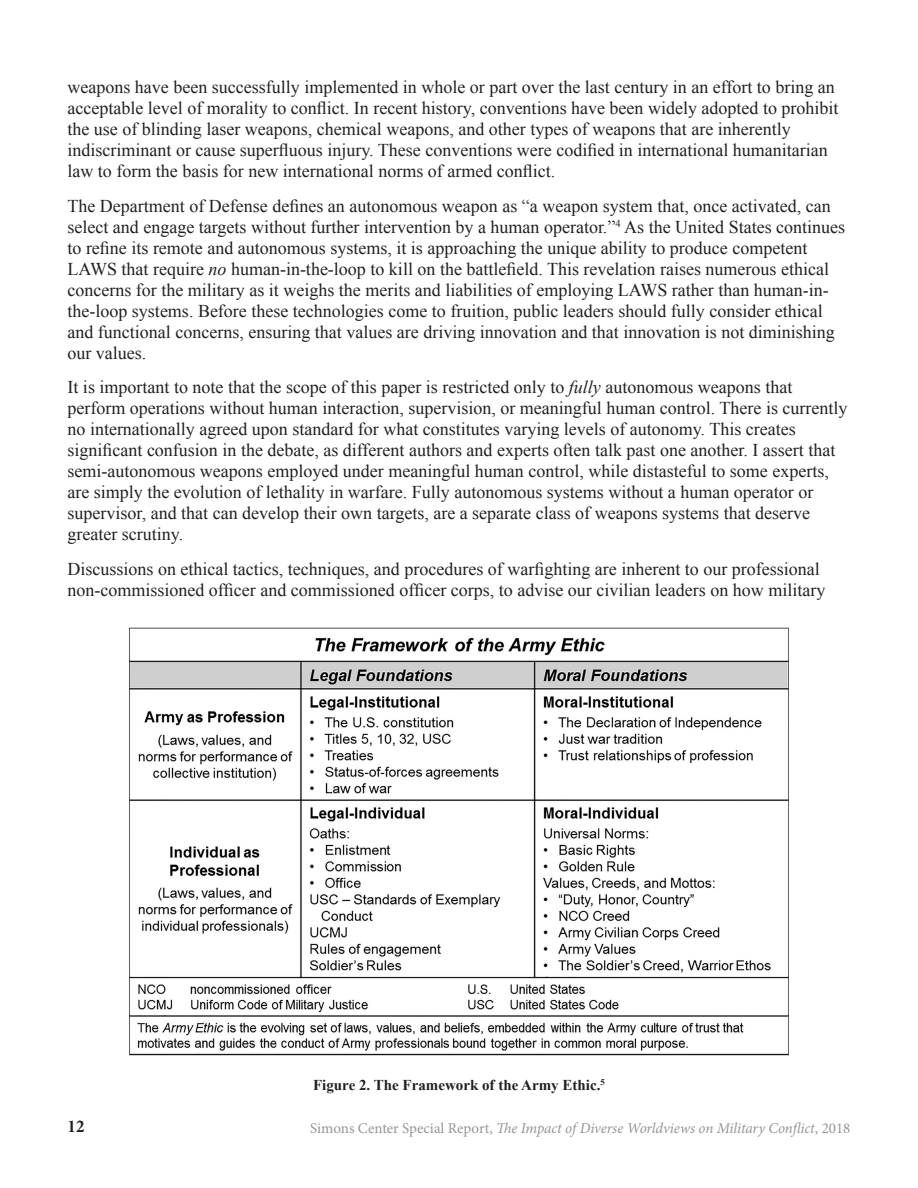
<style>
.page{position:relative;width:918px;height:1188px;background:#fff}
.page>*{position:absolute;margin:0;border:0;box-sizing:border-box;transform-origin:0 0}
.Ethics_-_Body{font:18px/21px "Times New Roman";color:#231f20}
.t1{font:700 condensed 18px "Minion Pro";color:#231f20}
.t2{font:italic 15px "Minion Pro";letter-spacing:-.005em;color:#939598}
.Ethics_-_Caption{font:700 15px "Times New Roman";color:#231f20}
.s1{font-style:italic}
.s2{font-style:normal}
</style>
<div class="page">
<img style="left:129px;top:627px;width:660px;height:429px">
<p class="Ethics_-_Body" style="left:68px;top:77px;width:773px">weapons have been successfully implemented in whole or part over the last century in an effort to bring an acceptable level of morality to conflict. In recent history, conventions have been widely adopted to prohibit the use of blinding laser weapons, chemical weapons, and other types of weapons that are inherently indiscriminant or cause superfluous injury. These conventions were codified in international humanitarian law to form the basis for new international norms of armed conflict.</p>
<p class="Ethics_-_Body" style="left:68px;top:195px;width:779px">The Department of Defense defines an autonomous weapon as “a weapon system that, once activated, can select and engage targets without further intervention by a human operator.”<sup>4</sup> As the United States continues to refine its remote and autonomous systems, it is approaching the unique ability to produce competent LAWS that require <span class="s1">no</span> human-in-the-loop to kill on the battlefield. This revelation raises numerous ethical concerns for the military as it weighs the merits and liabilities of employing LAWS rather than human-in&shy;the-loop systems. Before these technologies come to fruition, public leaders should fully consider ethical and functional concerns, ensuring that values are driving innovation and that innovation is not diminishing our values.</p>
<p class="Ethics_-_Body" style="left:68px;top:377px;width:781px">It is important to note that the scope of this paper is restricted only to <span class="s1">fully</span> autonomous weapons that perform operations without human interaction, supervision, or meaningful human control. There is currently no internationally agreed upon standard for what constitutes varying levels of autonomy. This creates significant confusion in the debate, as different authors and experts often talk past one another. I assert that semi-autonomous weapons employed under meaningful human control, while distasteful to some experts, are simply the evolution of lethality in warfare. Fully autonomous systems without a human operator or supervisor, and that can develop their own targets, are a separate class of weapons systems that deserve greater scrutiny.</p>
<p class="Ethics_-_Body" style="left:68px;top:558px;width:759px">Discussions on ethical tactics, techniques, and procedures of warfighting are inherent to our professional non-commissioned officer and commissioned officer corps, to advise our civilian leaders on how military</p>
<p class="Ethics_-_Caption" style="left:313px;top:1075px;width:293px">Figure 2. The Framework of the Army Ethic.<sup>5</sup></p>
<p class="t1" style="left:68px;top:1114px;width:18px">12</p>
<p class="t2" style="left:310px;top:1118px;width:542px"><span class="s2">Simons Center Special Report,</span> The Impact of Diverse Worldviews on Military Conflict<span class="s2">, 2018</span></p>
</div>
